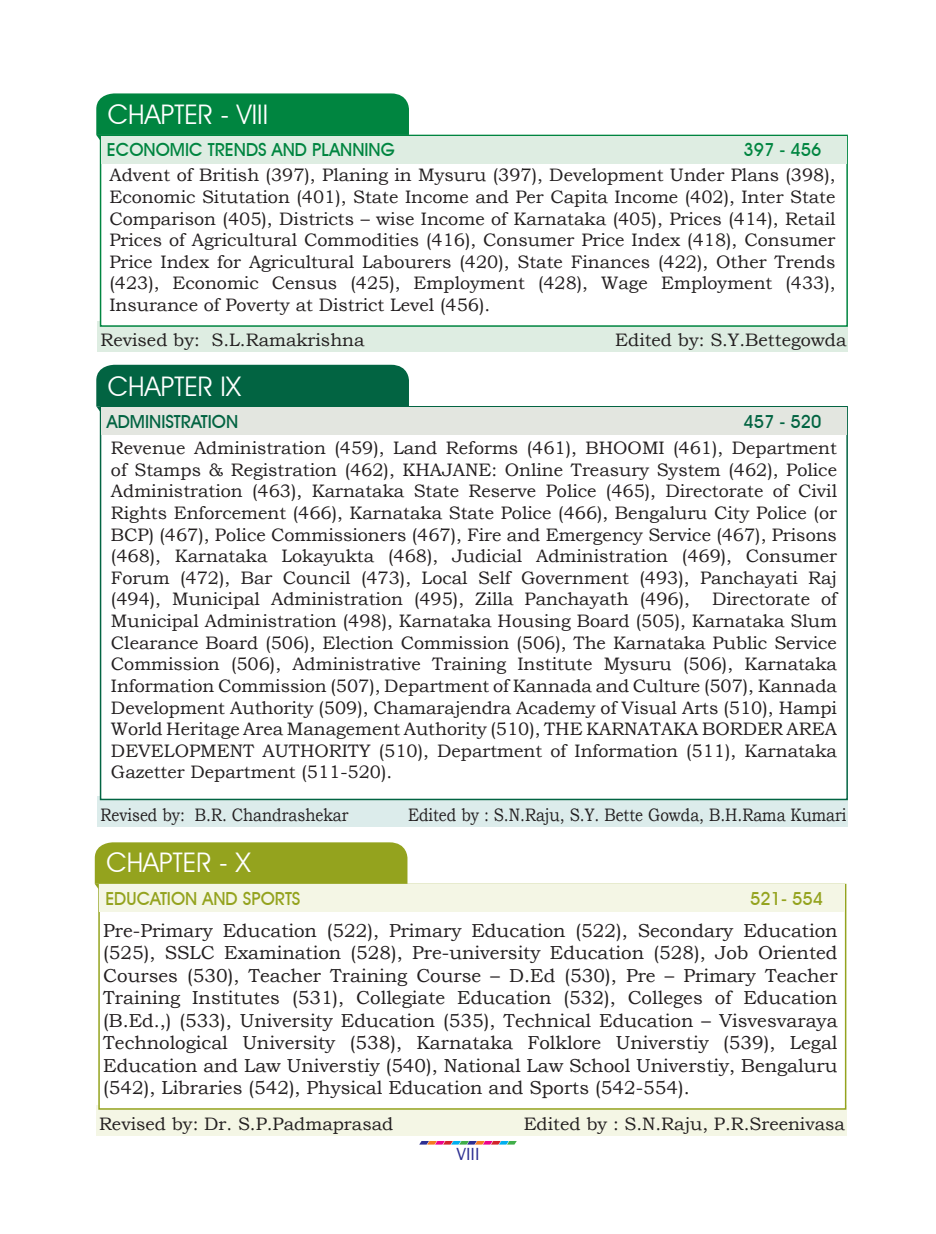
<style>
.page{position:relative;width:936px;height:1234px;background:#fff}
.page>*{position:absolute;margin:0;border:0;box-sizing:border-box;transform-origin:0 0}
.t1{font:27px "Avant Garde IT Cby BT";color:#fff}
.t2{font:18.75px/22.5px "Bookman Old Style";color:#231f20;text-align:justify}
.t3{font:18px/21.6px "Bookman Old Style";color:#231f20;text-align:justify}
.t4{font:18px "Bookman Old Style";color:#231f20;scale:.85 1}
.t5{font:500 18px "Avant Garde IT Cby BT";color:#008540}
.t6{font:500 18px "Avant Garde IT Cby BT";color:#94a31e}
.t7{font:500 18px "Avant Garde IT Cby BT";color:#026442}
.t8{font:18px "Franklin Gothic";color:#2e3092}
</style>
<div class="page">
<svg style="left:419px;top:1141px;width:98px;height:3px"></svg>
<div style="left:98px;top:321px;width:749px;height:30px;background:#deede2"></div>
<div style="left:100px;top:135px;width:747px;height:192px;background:#fff;border:2px solid #008540"></div>
<div style="left:101px;top:136px;width:745px;height:27px;background:#deede2"></div>
<svg style="left:96px;top:93px;width:313px;height:47px;background:#179051"></svg>
<div style="left:98px;top:796px;width:749px;height:30px;background:#dceceb"></div>
<div style="left:100px;top:406px;width:747px;height:394px;background:#fff;border:2px solid #026442"></div>
<div style="left:101px;top:407px;width:745px;height:27px;background:#e3e6e0"></div>
<svg style="left:96px;top:364px;width:313px;height:47px;background:#1b7254"></svg>
<div style="left:96px;top:1105px;width:750px;height:30px;background:#f4f6e5"></div>
<div style="left:98px;top:883px;width:748px;height:226px;background:#fff;border:2px solid #94a31e"></div>
<div style="left:100px;top:884px;width:744px;height:27px;background:#f4f6e5"></div>
<svg style="left:95px;top:842px;width:312px;height:47px;background:#9fad36"></svg>
<h1 class="t1" style="left:108px;top:98px;width:162px">CHAPTER - VIII</h1>
<p class="t5" style="left:107px;top:139px;width:289px">ECONOMIC TRENDS AND PLANNING</p>
<p class="t5" style="left:743px;top:139px;width:80px">397 - 456</p>
<p class="t3" style="left:109px;top:164px;width:727px">Advent of British (397), Planing in Mysuru (397), Development Under Plans (398), Economic Situtation (401), State Income and Per Capita Income (402), Inter State Comparison (405), Districts – wise Income of Karnataka (405), Prices (414), Retail Prices of Agricultural Commodities (416), Consumer Price Index (418), Consumer Price Index for Agricultural Labourers (420), State Finances (422), Other Trends (423), Economic Census (425), Employment (428), Wage Employment (433), Insurance of Poverty at District Level (456).</p>
<p class="t3" style="left:100px;top:329px;width:265px">Revised by: S.L.Ramakrishna</p>
<p class="t3" style="left:615px;top:329px;width:233px">Edited by: S.Y.Bettegowda</p>
<h1 class="t1" style="left:108px;top:369px;width:135px">CHAPTER IX</h1>
<p class="t7" style="left:107px;top:410px;width:133px">ADMINISTRATION</p>
<p class="t7" style="left:743px;top:410px;width:80px">457 - 520</p>
<p class="t3" style="left:111px;top:437px;width:727px">Revenue Administration (459), Land Reforms (461), BHOOMI (461), Department of Stamps &amp; Registration (462), KHAJANE: Online Treasury System (462), Police Administration (463), Karnataka State Reserve Police (465), Directorate of Civil Rights Enforcement (466), Karnataka State Police (466), Bengaluru City Police (or BCP) (467), Police Commissioners (467), Fire and Emergency Service (467), Prisons (468), Karnataka Lokayukta (468), Judicial Administration (469), Consumer Forum (472), Bar Council (473), Local Self Government (493), Panchayati Raj (494), Municipal Administration (495), Zilla Panchayath (496), Directorate of Municipal Administration (498), Karnataka Housing Board (505), Karnataka Slum Clearance Board (506), Election Commission (506), The Karnataka Public Service Commission (506), Administrative Training Institute Mysuru (506), Karnataka Information Commission (507), Department of Kannada and Culture (507), Kannada Development Authority (509), Chamarajendra Academy of Visual Arts (510), Hampi World Heritage Area Management Authority (510), THE KARNATAKA BORDER AREA DEVELOPMENT AUTHORITY (510), Department of Information (511), Karnataka Gazetter Department (511-520).</p>
<p class="t4" style="left:100px;top:803px;width:293px">Revised by: B.R. Chandrashekar</p>
<p class="t4" style="left:408px;top:803px;width:517px">Edited by : S.N.Raju, S.Y. Bette Gowda, B.H.Rama Kumari</p>
<h1 class="t1" style="left:106px;top:845px;width:146px">CHAPTER - X</h1>
<p class="t6" style="left:105px;top:887px;width:197px">EDUCATION AND SPORTS</p>
<p class="t6" style="left:750px;top:887px;width:74px">521- 554</p>
<p class="t2" style="left:103px;top:918px;width:735px">Pre-Primary Education (522), Primary Education (522), Secondary Education (525), SSLC Examination (528), Pre-university Education (528), Job Oriented Courses (530), Teacher Training Course – D.Ed (530), Pre – Primary Teacher Training Institutes (531), Collegiate Education (532), Colleges of Education (B.Ed.,) (533), University Education (535), Technical Education – Visvesvaraya Technological University (538), Karnataka Folklore Universtiy (539), Legal Education and Law Universtiy (540), National Law School Universtiy, Bengaluru (542), Libraries (542), Physical Education and Sports (542-554).</p>
<p class="t3" style="left:99px;top:1113px;width:296px">Revised by: Dr. S.P.Padmaprasad</p>
<p class="t3" style="left:523px;top:1113px;width:323px">Edited by : S.N.Raju, P.R.Sreenivasa</p>
<p class="t8" style="left:456px;top:1142px;width:25px">VIII</p>
</div>
